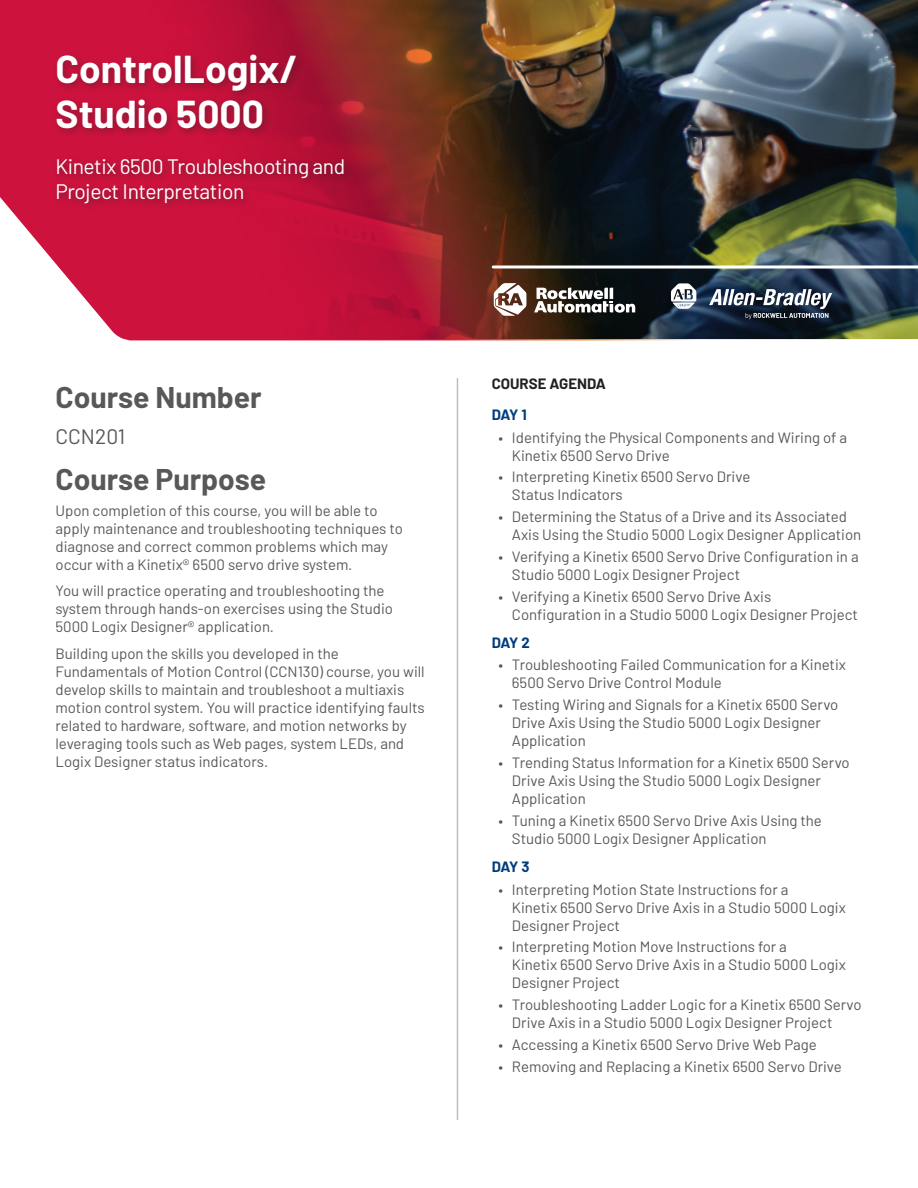
<style>
.page{position:relative;width:918px;height:1188px;background:#fff}
.page>*{position:absolute;margin:0;border:0;box-sizing:border-box;transform-origin:0 0}
.t1{font:700 39px/45px "Barlow";color:#fff}
.t2{font:700 30px "Barlow";color:#57585a}
.t3{font:21px/25.5px "Barlow";letter-spacing:-.02em;color:#fff}
.t4{font:21px "Barlow";color:#57585a}
.t5{font:15px/18px "Barlow";color:#57585a}
.t6{font:700 15px "Barlow";color:#231f20}
.t7{font:700 15px "Barlow";letter-spacing:-.065em;color:#013d7d}
</style>
<div class="page">
<img style="left:0;top:0;width:918px;height:340px">
<svg style="left:534px;top:288px;width:101px;height:25px"></svg>
<svg style="left:494px;top:283px;width:32px;height:33px"></svg>
<svg style="left:671px;top:283px;width:25px;height:26px"></svg>
<svg style="left:709px;top:289px;width:123px;height:30px"></svg>
<hr style="left:493px;top:266px;width:425px;height:2px;background:#fff">
<hr style="left:457px;top:378px;width:1px;height:742px;background:#bcbdc0">
<div style="left:52px;top:50px;width:302px;height:163px;background:#231f20;opacity:.3"></div>
<h1 class="t1" style="left:56px;top:44px;width:244px">ControlLogix/<br>Studio 5000</h1>
<h3 class="t3" style="left:56px;top:152px;width:291px">Kinetix 6500 Troubleshooting and<br>Project Interpretation</h3>
<h2 class="t2" style="left:56px;top:375px;width:208px">Course Number</h2>
<h3 class="t4" style="left:56px;top:421px;width:71px">CCN201</h3>
<h2 class="t2" style="left:56px;top:457px;width:212px">Course Purpose</h2>
<p class="t5" style="left:56px;top:501px;width:349px">Upon completion of this course, you will be able to apply maintenance and troubleshooting techniques to diagnose and correct common problems which may occur with a Kinetix® 6500 servo drive system.</p>
<p class="t5" style="left:56px;top:581px;width:339px">You will practice operating and troubleshooting the system through hands-on exercises using the Studio<br>5000 Logix Designer® application.</p>
<p class="t5" style="left:56px;top:643px;width:371px">Building upon the skills you developed in the Fundamentals of Motion Control (CCN130) course, you will develop skills to maintain and troubleshoot a multiaxis motion control system. You will practice identifying faults related to hardware, software, and motion networks by leveraging tools such as Web pages, system LEDs, and Logix Designer status indicators.</p>
<p class="t6" style="left:492px;top:372px;width:116px">COURSE AGENDA</p>
<p class="t7" style="left:492px;top:404px;width:37px">DAY 1</p>
<p class="t5" style="left:512px;top:427px;width:337px;text-indent:-14px">• Identifying the Physical Components and Wiring of a<br>Kinetix 6500 Servo Drive</p>
<p class="t5" style="left:512px;top:467px;width:240px;text-indent:-14px">• Interpreting Kinetix 6500 Servo Drive<br>Status Indicators</p>
<p class="t5" style="left:512px;top:507px;width:351px;text-indent:-14px">• Determining the Status of a Drive and its Associated<br>Axis Using the Studio 5000 Logix Designer Application</p>
<p class="t5" style="left:512px;top:546px;width:348px;text-indent:-14px">• Verifying a Kinetix 6500 Servo Drive Configuration in a<br>Studio 5000 Logix Designer Project</p>
<p class="t5" style="left:512px;top:586px;width:348px;text-indent:-14px">• Verifying a Kinetix 6500 Servo Drive Axis<br>Configuration in a Studio 5000 Logix Designer Project</p>
<p class="t7" style="left:492px;top:632px;width:40px">DAY 2</p>
<p class="t5" style="left:512px;top:655px;width:336px;text-indent:-14px">• Troubleshooting Failed Communication for a Kinetix<br>6500 Servo Drive Control Module</p>
<p class="t5" style="left:512px;top:695px;width:328px;text-indent:-14px">• Testing Wiring and Signals for a Kinetix 6500 Servo<br>Drive Axis Using the Studio 5000 Logix Designer<br>Application</p>
<p class="t5" style="left:512px;top:753px;width:339px;text-indent:-14px">• Trending Status Information for a Kinetix 6500 Servo<br>Drive Axis Using the Studio 5000 Logix Designer<br>Application</p>
<p class="t5" style="left:512px;top:810px;width:312px;text-indent:-14px">• Tuning a Kinetix 6500 Servo Drive Axis Using the<br>Studio 5000 Logix Designer Application</p>
<p class="t7" style="left:492px;top:856px;width:39px">DAY 3</p>
<p class="t5" style="left:512px;top:879px;width:335px;text-indent:-14px">• Interpreting Motion State Instructions for a<br>Kinetix 6500 Servo Drive Axis in a Studio 5000 Logix<br>Designer Project</p>
<p class="t5" style="left:512px;top:937px;width:335px;text-indent:-14px">• Interpreting Motion Move Instructions for a<br>Kinetix 6500 Servo Drive Axis in a Studio 5000 Logix<br>Designer Project</p>
<p class="t5" style="left:512px;top:995px;width:351px;text-indent:-14px">• Troubleshooting Ladder Logic for a Kinetix 6500 Servo<br>Drive Axis in a Studio 5000 Logix Designer Project</p>
<p class="t5" style="left:498px;top:1035px;width:320px">• Accessing a Kinetix 6500 Servo Drive Web Page</p>
<p class="t5" style="left:498px;top:1056px;width:345px">• Removing and Replacing a Kinetix 6500 Servo Drive</p>
</div>
